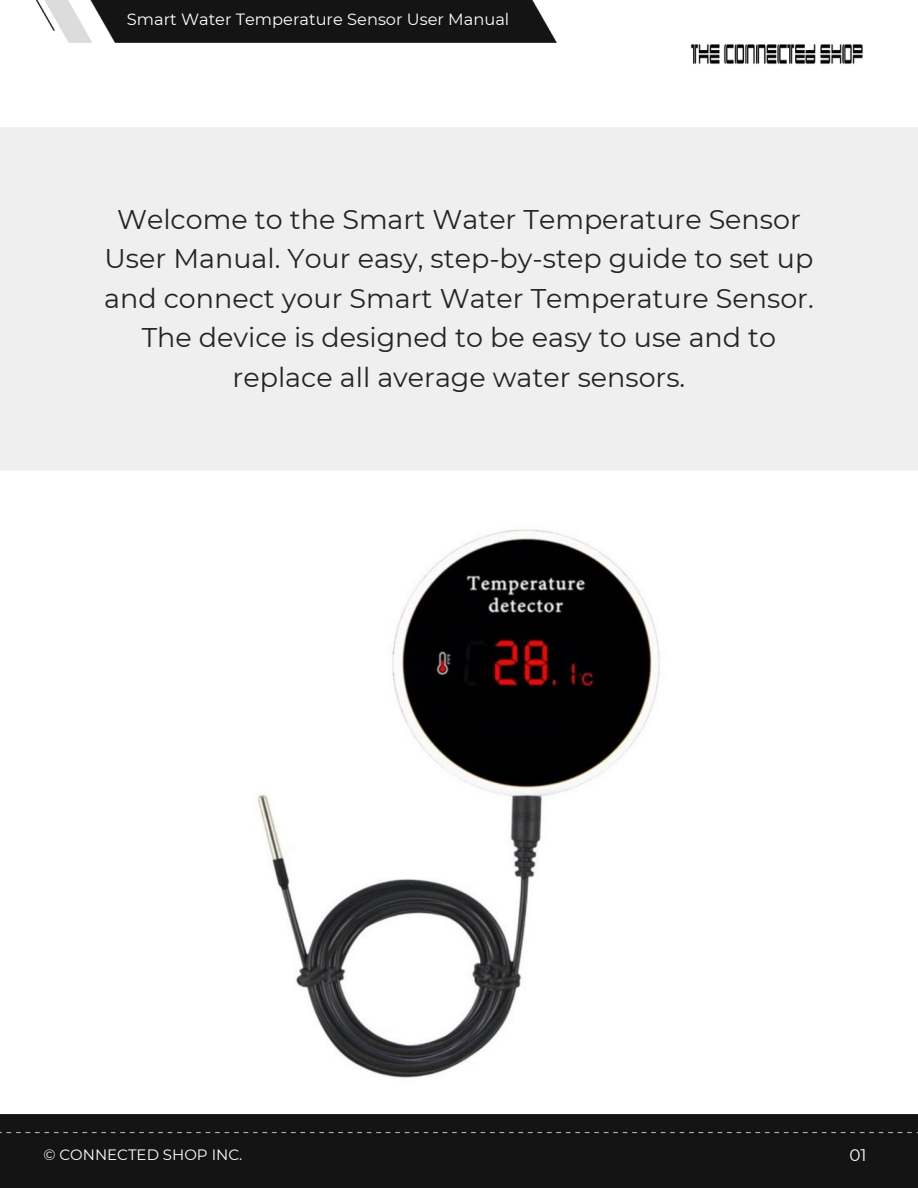
<style>
.page{position:relative;width:918px;height:1188px;background:#fff}
.page>*{position:absolute;margin:0;border:0;box-sizing:border-box;transform-origin:0 0}
.t1{font:27px/39.3px "Montserrat";color:#222428;text-align:center}
.t2{font:16.8px "Montserrat";color:#fff}
.t3{font:16.2px "Montserrat";color:#fff}
.t4{font:15px "Montserrat";color:#fff}
</style>
<div class="page">
<img style="left:690px;top:44px;width:173px;height:20px">
<img style="left:36px;top:0;width:520px;height:42px">
<div style="left:0;top:1114px;width:918px;height:74px;background:#141414"></div>
<img style="left:257px;top:529px;width:403px;height:549px">
<p class="t3" style="left:127px;top:10px;width:384px">Smart Water Temperature Sensor User Manual</p>
<p class="t1" style="left:104px;top:200px;width:711px">Welcome to the Smart Water Temperature Sensor User Manual. Your easy, step-by-step guide to set up and connect your Smart Water Temperature Sensor.<br>The device is designed to be easy to use and to replace all average water sensors.</p>
<p class="t4" style="left:43px;top:1146px;width:200px">© CONNECTED SHOP INC.</p>
<p class="t2" style="left:849px;top:1145px;width:19px">01</p>
</div>
